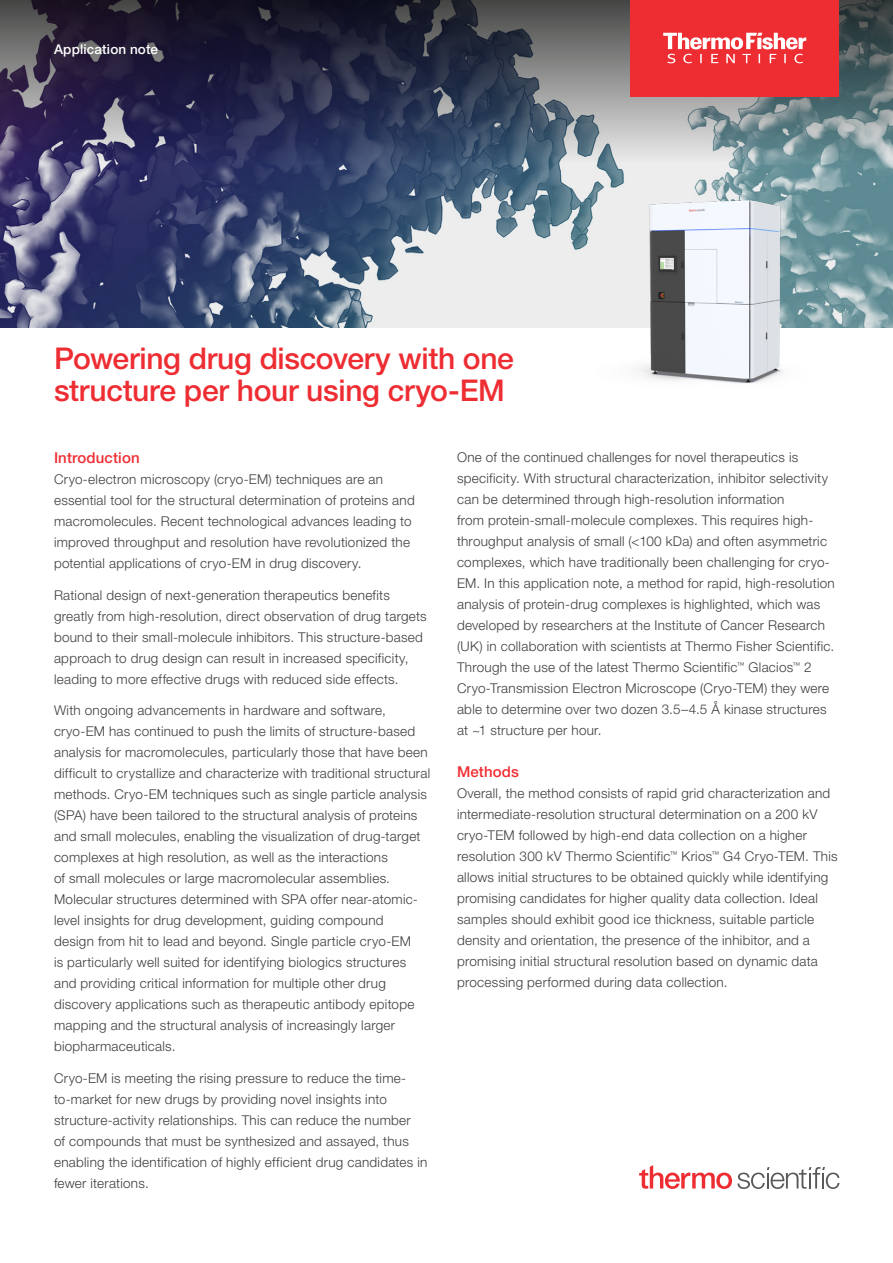
<style>
.page{position:relative;width:893px;height:1263px;background:#fff}
.page>*{position:absolute;margin:0;border:0;box-sizing:border-box;transform-origin:0 0}
.t1{font:500 30px/31.5px "Helvetica Neue LTW1 G";letter-spacing:-.01em;color:#ee2d33}
.t2{font:500 15px "Helvetica Neue LTW1 G";letter-spacing:.01em;color:#ee2d33}
.t3{font:300 13.5px/21px "Helvetica Neue LTW1 G";letter-spacing:.02em;color:#3e3e3f}
.t4{font:500 13.5px "Helvetica Neue LTW1 G";letter-spacing:.01em;color:#fff}
</style>
<div class="page">
<img style="left:0;top:162px;width:507px;height:165px">
<svg style="left:0;top:0;width:893px;height:162px;background:#404358"></svg>
<img style="left:507px;top:136px;width:386px;height:248px">
<svg style="left:639px;top:1165px;width:200px;height:24px"></svg>
<div style="left:630px;top:0;width:209px;height:96px;background:#ee2d33"></div>
<svg style="left:663px;top:33px;width:143px;height:30px"></svg>
<p class="t4" style="left:54px;top:41px;width:106px">Application note</p>
<h1 class="t1" style="left:54px;top:343px;width:461px">Powering drug discovery with one structure per hour using cryo-EM</h1>
<p class="t2" style="left:54px;top:449px;width:87px">Introduction</p>
<p class="t3" style="left:54px;top:469px;width:362px">Cryo-electron microscopy (cryo-EM) techniques are an essential tool for the structural determination of proteins and macromolecules. Recent technological advances leading to improved throughput and resolution have revolutionized the potential applications of cryo-EM in drug discovery.</p>
<p class="t3" style="left:54px;top:584px;width:374px">Rational design of next-generation therapeutics benefits greatly from high-resolution, direct observation of drug targets bound to their small-molecule inhibitors. This structure-based approach to drug design can result in increased specificity, leading to more effective drugs with reduced side effects.</p>
<p class="t3" style="left:54px;top:700px;width:378px">With ongoing advancements in hardware and software, cryo-EM has continued to push the limits of structure-based analysis for macromolecules, particularly those that have been difficult to crystallize and characterize with traditional structural methods. Cryo-EM techniques such as single particle analysis (SPA) have been tailored to the structural analysis of proteins and small molecules, enabling the visualization of drug-target complexes at high resolution, as well as the interactions<br>of small molecules or large macromolecular assemblies.<br>Molecular structures determined with SPA offer near-atomic&shy;level insights for drug development, guiding compound<br>design from hit to lead and beyond. Single particle cryo-EM<br>is particularly well suited for identifying biologics structures and providing critical information for multiple other drug discovery applications such as therapeutic antibody epitope mapping and the structural analysis of increasingly larger biopharmaceuticals.</p>
<p class="t3" style="left:54px;top:1067px;width:375px">Cryo-EM is meeting the rising pressure to reduce the time&shy;to-market for new drugs by providing novel insights into structure-activity relationships. This can reduce the number<br>of compounds that must be synthesized and assayed, thus enabling the identification of highly efficient drug candidates in fewer iterations.</p>
<p class="t3" style="left:457px;top:447px;width:379px">One of the continued challenges for novel therapeutics is specificity. With structural characterization, inhibitor selectivity can be determined through high-resolution information<br>from protein-small-molecule complexes. This requires high&shy;throughput analysis of small (&lt;100 kDa) and often asymmetric complexes, which have traditionally been challenging for cryo-EM. In this application note, a method for rapid, high-resolution analysis of protein-drug complexes is highlighted, which was developed by researchers at the Institute of Cancer Research (UK) in collaboration with scientists at Thermo Fisher Scientific.<br>Through the use of the latest Thermo Scientific<sup>™</sup> Glacios<sup>™</sup> 2<br>Cryo-Transmission Electron Microscope (Cryo-TEM) they were able to determine over two dozen 3.5–4.5 Å kinase structures at ~1 structure per hour.</p>
<p class="t2" style="left:457px;top:763px;width:64px">Methods</p>
<p class="t3" style="left:457px;top:783px;width:382px">Overall, the method consists of rapid grid characterization and intermediate-resolution structural determination on a 200 kV cryo-TEM followed by high-end data collection on a higher resolution 300 kV Thermo Scientific<sup>™</sup> Krios<sup>™</sup> G4 Cryo-TEM. This allows initial structures to be obtained quickly while identifying promising candidates for higher quality data collection. Ideal samples should exhibit good ice thickness, suitable particle density and orientation, the presence of the inhibitor, and a promising initial structural resolution based on dynamic data processing performed during data collection.</p>
</div>
